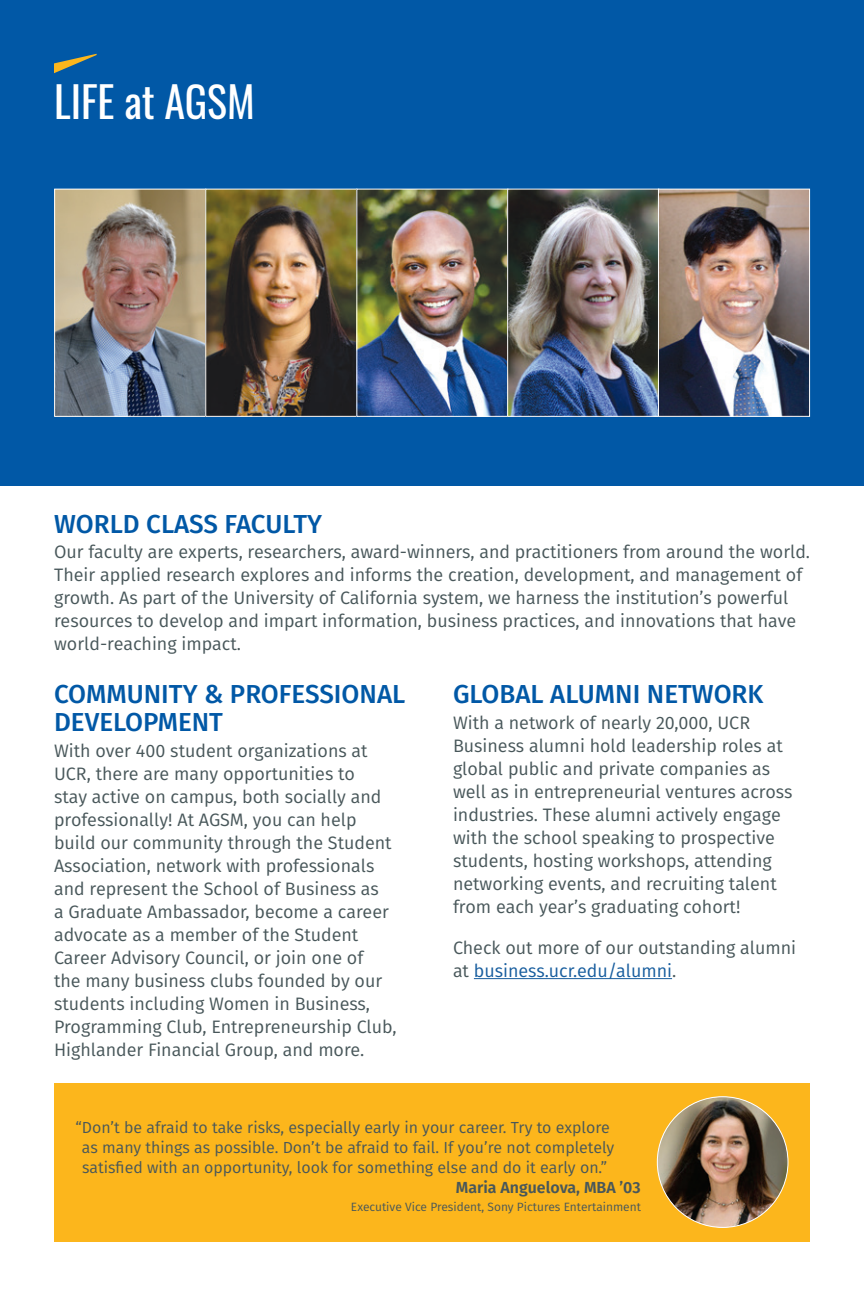
<style>
.page{position:relative;width:864px;height:1296px;background:#fff}
.page>*{position:absolute;margin:0;border:0;box-sizing:border-box;transform-origin:0 0}
.t1{font:70px "UCR Magazine";color:#fcb61c}
.t2{font:42px "Oswald";color:#fff}
.t3{font:500 26px/28px "Fira Sans";color:#0158a6}
.t4{font:18px/23px "Fira Sans";color:#48575a}
.t5{font:16px/20px "Fira Sans";color:#48575a;text-align:center}
.t6{font:600 16px "Fira Sans";color:#48575a}
.t7{font:12px "Fira Sans";color:#48575a}
.s1{color:#175d9e}
</style>
<div class="page">
<div style="left:0;top:0;width:864px;height:486px;background:#0158a6"></div>
<hr style="left:474px;top:978px;width:198px;height:1px;background:#175d9e">
<img style="left:56px;top:191px;width:752px;height:224px">
<div style="left:54px;top:189px;width:152px;height:228px;border:1px solid #fff"></div>
<div style="left:205px;top:189px;width:152px;height:228px;border:1px solid #fff"></div>
<div style="left:356px;top:189px;width:152px;height:228px;border:1px solid #fff"></div>
<div style="left:507px;top:189px;width:152px;height:228px;border:1px solid #fff"></div>
<div style="left:658px;top:189px;width:152px;height:228px;border:1px solid #fff"></div>
<div style="left:54px;top:1083px;width:756px;height:158px;background:#fcb61c"></div>
<img style="left:657px;top:1097px;width:131px;height:130px;border-radius:65px">
<h1 class="t1" style="left:54px;top:19px;width:44px">A</h1>
<h2 class="t2" style="left:54px;top:65px;width:202px">LIFE at AGSM</h2>
<h3 class="t3" style="left:54px;top:508px;width:269px">WORLD CLASS FACULTY</h3>
<p class="t4" style="left:54px;top:540px;width:758px">Our faculty are experts, researchers, award-winners, and practitioners from around the world.<br>Their applied research explores and informs the creation, development, and management of growth. As part of the University of California system, we harness the institution’s powerful resources to develop and impart information, business practices, and innovations that have world-reaching impact.</p>
<h3 class="t3" style="left:54px;top:679px;width:353px">COMMUNITY &amp; PROFESSIONAL<br>DEVELOPMENT</h3>
<p class="t4" style="left:54px;top:739px;width:344px">With over 400 student organizations at UCR, there are many opportunities to<br>stay active on campus, both socially and professionally! At AGSM, you can help build our community through the Student Association, network with professionals and represent the School of Business as<br>a Graduate Ambassador, become a career advocate as a member of the Student Career Advisory Council, or join one of<br>the many business clubs founded by our students including Women in Business, Programming Club, Entrepreneurship Club, Highlander Financial Group, and more.</p>
<h3 class="t3" style="left:453px;top:679px;width:312px">GLOBAL ALUMNI NETWORK</h3>
<p class="t4" style="left:453px;top:711px;width:341px">With a network of nearly 20,000, UCR Business alumni hold leadership roles at global public and private companies as well as in entrepreneurial ventures across industries. These alumni actively engage with the school speaking to prospective students, hosting workshops, attending networking events, and recruiting talent from each year’s graduating cohort!</p>
<p class="t4" style="left:453px;top:936px;width:345px">Check out more of our outstanding alumni at <span class="s1">business.ucr.edu/alumni</span>.</p>
<p class="t5" style="left:76px;top:1117px;width:540px">“Don’t be afraid to take risks, especially early in your career. Try to explore as many things as possible. Don’t be afraid to fail. If you’re not completely satisfied with an opportunity, look for something else and do it early on.”</p>
<p class="t6" style="left:456px;top:1174px;width:186px">Maria Anguelova, MBA ’03</p>
<p class="t7" style="left:351px;top:1198px;width:292px">Executive Vice President, Sony Pictures Entertainment</p>
</div>
